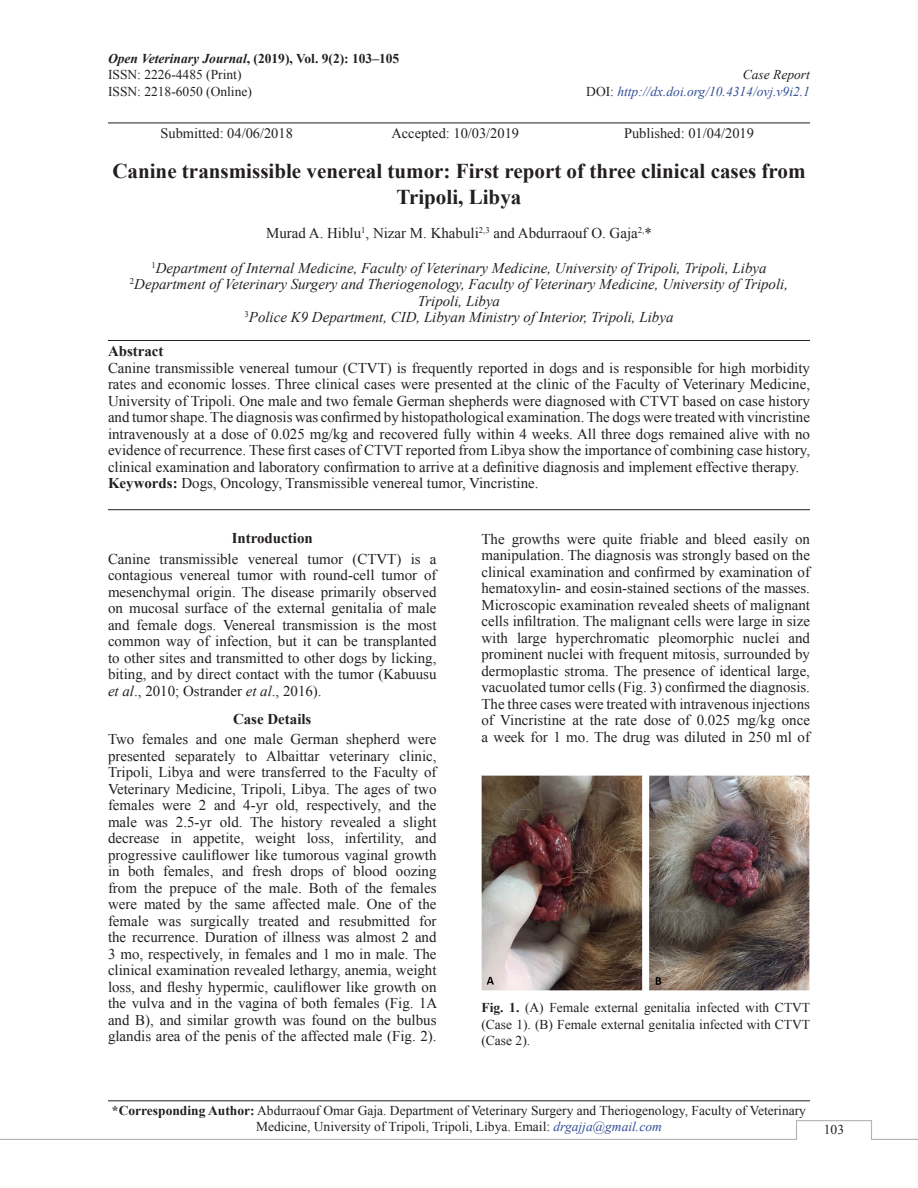
<style>
.page{position:relative;width:918px;height:1188px;background:#fff}
.page>*{position:absolute;margin:0;border:0;box-sizing:border-box;transform-origin:0 0}
.Article_Title{font:700 21px/25.2px "Times New Roman";color:#231f20;text-align:center}
.Para{font:15px/16.5px "Times New Roman";color:#231f20;text-align:justify}
.Abstract_Text{font:15px/16.5px "Times New Roman";color:#231f20;text-align:justify}
.Para-2{font:italic 15px/16.5px "Times New Roman";color:#231f20;text-align:center}
.A_Head{font:700 15px "Times New Roman";color:#231f20}
.Article_Info_above_r{font:700 15px "Times New Roman";color:#231f20}
.Para_Indent{font:14.4px "Times New Roman";color:#231f20}
.Para_9pt{font:13.5px/15.8px "Times New Roman";color:#231f20;text-align:center}
.Fig_Caption{font:13.5px/16.2px "Times New Roman";color:#231f20;text-align:justify}
.Opener_Details{font:700 13.5px "Times New Roman";color:#231f20}
.Opener_Details-2{font:13.5px "Times New Roman";color:#231f20}
.Opener_Details-3{font:italic 13.5px "Times New Roman";color:#304d94}
.Opener_Details-4{font:italic 13.5px "Times New Roman";color:#231f20}
.s1{font-style:italic}
.s2{font-style:normal;color:#231f20}
.s3{font-weight:700}
.s4{font-style:italic;color:#304d94}
</style>
<div class="page">
<svg style="left:0;top:1120px;width:918px;height:20px"></svg>
<hr style="left:108px;top:123px;width:702px;height:1px;background:#231f20">
<hr style="left:108px;top:1100px;width:702px;height:1px;background:#231f20">
<hr style="left:108px;top:340px;width:702px;height:1px;background:#231f20">
<hr style="left:108px;top:509px;width:702px;height:1px;background:#231f20">
<img style="left:481px;top:776px;width:329px;height:214px">
<p class="Opener_Details" style="left:108px;top:49px;width:293px"><span class="s1">Open Veterinary Journal</span>, (2019), Vol. 9(2): 103–105</p>
<p class="Opener_Details-2" style="left:108px;top:66px;width:135px">ISSN: 2226-4485 (Print)</p>
<p class="Opener_Details-4" style="left:743px;top:66px;width:69px">Case Report</p>
<p class="Opener_Details-2" style="left:108px;top:82px;width:145px">ISSN: 2218-6050 (Online)</p>
<p class="Opener_Details-3" style="left:586px;top:82px;width:225px"><span class="s2">DOI:</span> http://dx.doi.org/10.4314/ovj.v9i2.1</p>
<p class="Para_Indent" style="left:161px;top:123px;width:134px">Submitted: 04/06/2018</p>
<p class="Para_Indent" style="left:392px;top:123px;width:129px">Accepted: 10/03/2019</p>
<p class="Para_Indent" style="left:624px;top:123px;width:132px">Published: 01/04/2019</p>
<p class="Article_Title" style="left:112px;top:158px;width:695px">Canine transmissible venereal tumor: First report of three clinical cases from<br>Tripoli, Libya</p>
<p class="Para" style="left:266px;top:225px;width:387px">Murad A. Hiblu<sup>1</sup>, Nizar M. Khabuli<sup>2,3</sup> and Abdurraouf O. Gaja<sup>2,</sup>*</p>
<p class="Para-2" style="left:151px;top:259px;width:617px"><sup>1</sup>Department of Internal Medicine, Faculty of Veterinary Medicine, University of Tripoli, Tripoli, Libya</p>
<p class="Para-2" style="left:130px;top:275px;width:660px"><sup>2</sup>Department of Veterinary Surgery and Theriogenology, Faculty of Veterinary Medicine, University of Tripoli,<br>Tripoli, Libya</p>
<p class="Para-2" style="left:245px;top:308px;width:430px"><sup>3</sup>Police K9 Department, CID, Libyan Ministry of Interior, Tripoli, Libya</p>
<p class="Article_Info_above_r" style="left:108px;top:341px;width:57px">Abstract</p>
<p class="Abstract_Text" style="left:108px;top:359px;width:704px">Canine transmissible venereal tumour (CTVT) is frequently reported in dogs and is responsible for high morbidity rates and economic losses. Three clinical cases were presented at the clinic of the Faculty of Veterinary Medicine, University of Tripoli. One male and two female German shepherds were diagnosed with CTVT based on case history and tumor shape. The diagnosis was confirmed by histopathological examination. The dogs were treated with vincristine intravenously at a dose of 0.025 mg/kg and recovered fully within 4 weeks. All three dogs remained alive with no evidence of recurrence. These first cases of CTVT reported from Libya show the importance of combining case history, clinical examination and laboratory confirmation to arrive at a definitive diagnosis and implement effective therapy.</p>
<p class="Para" style="left:108px;top:475px;width:432px"><span class="s3">Keywords:</span> Dogs, Oncology, Transmissible venereal tumor, Vincristine.</p>
<p class="A_Head" style="left:232px;top:528px;width:83px">Introduction</p>
<p class="Para" style="left:108px;top:550px;width:330px">Canine transmissible venereal tumor (CTVT) is a contagious venereal tumor with round-cell tumor of mesenchymal origin. The disease primarily observed on mucosal surface of the external genitalia of male and female dogs. Venereal transmission is the most common way of infection, but it can be transplanted to other sites and transmitted to other dogs by licking, biting, and by direct contact with the tumor (Kabuusu <span class="s1">et al</span>., 2010; Ostrander <span class="s1">et al</span>., 2016).</p>
<p class="A_Head" style="left:233px;top:709px;width:80px">Case Details</p>
<p class="Para" style="left:108px;top:731px;width:331px">Two females and one male German shepherd were presented separately to Albaittar veterinary clinic, Tripoli, Libya and were transferred to the Faculty of Veterinary Medicine, Tripoli, Libya. The ages of two females were 2 and 4-yr old, respectively, and the male was 2.5-yr old. The history revealed a slight decrease in appetite, weight loss, infertility, and progressive cauliflower like tumorous vaginal growth in both females, and fresh drops of blood oozing from the prepuce of the male. Both of the females were mated by the same affected male. One of the female was surgically treated and resubmitted for the recurrence. Duration of illness was almost 2 and 3 mo, respectively, in females and 1 mo in male. The clinical examination revealed lethargy, anemia, weight loss, and fleshy hypermic, cauliflower like growth on the vulva and in the vagina of both females (Fig. 1A and B), and similar growth was found on the bulbus glandis area of the penis of the affected male (Fig. 2).</p>
<p class="Para" style="left:482px;top:530px;width:330px">The growths were quite friable and bleed easily on manipulation. The diagnosis was strongly based on the clinical examination and confirmed by examination of hematoxylin- and eosin-stained sections of the masses.<br>Microscopic examination revealed sheets of malignant cells infiltration. The malignant cells were large in size with large hyperchromatic pleomorphic nuclei and prominent nuclei with frequent mitosis, surrounded by dermoplastic stroma. The presence of identical large, vacuolated tumor cells (Fig. 3) confirmed the diagnosis.<br>The three cases were treated with intravenous injections of Vincristine at the rate dose of 0.025 mg/kg once a week for 1 mo. The drug was diluted in 250 ml of</p>
<p class="Fig_Caption" style="left:481px;top:1000px;width:330px"><span class="s3">Fig. 1.</span> (A) Female external genitalia infected with CTVT (Case 1). (B) Female external genitalia infected with CTVT (Case 2).</p>
<p class="Para_9pt" style="left:112px;top:1103px;width:696px"><span class="s3">*Corresponding Author:</span> Abdurraouf Omar Gaja. Department of Veterinary Surgery and Theriogenology, Faculty of Veterinary<br>Medicine, University of Tripoli, Tripoli, Libya. Email: <span class="s4">drgajja@gmail.com</span></p>
<p class="Para_9pt" style="left:824px;top:1122px;width:22px">103</p>
</div>
